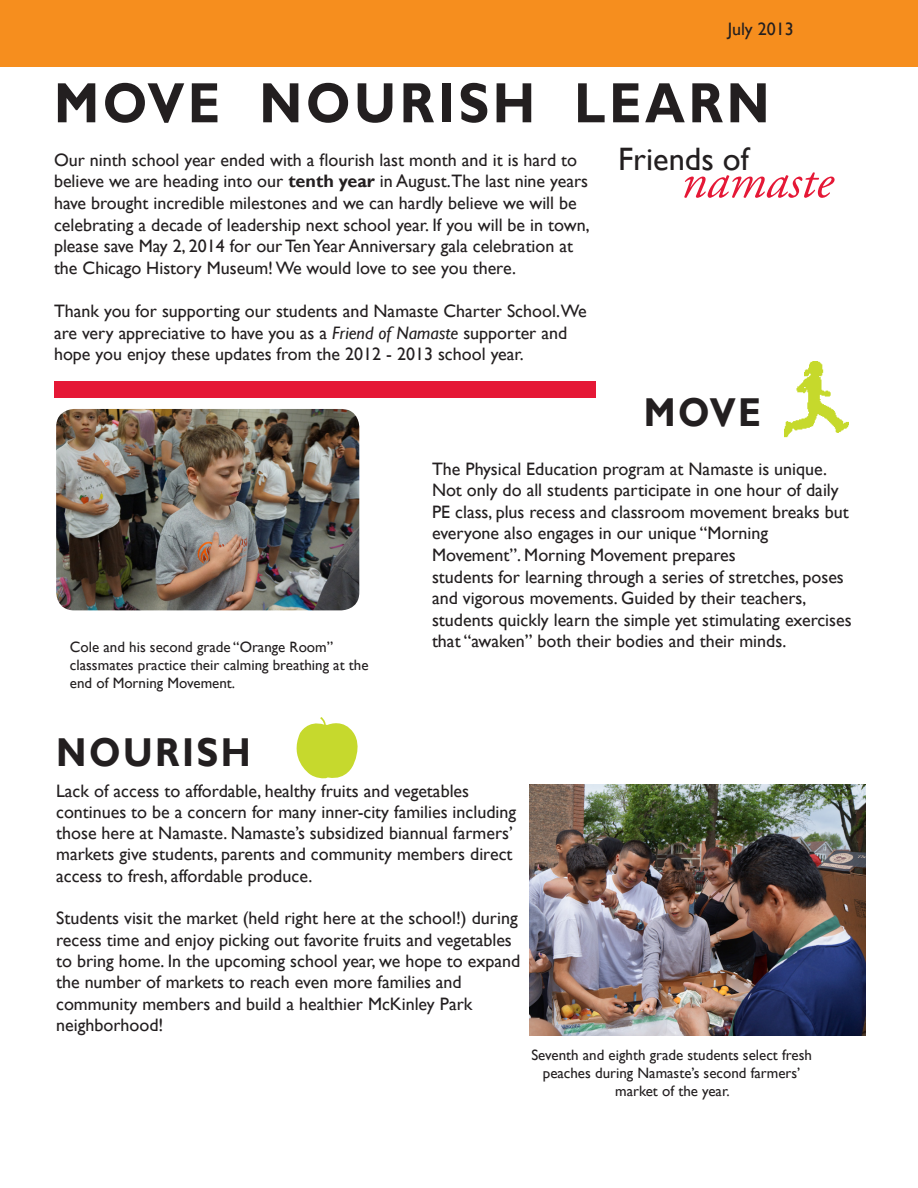
<style>
.page{position:relative;width:918px;height:1188px;background:#fff}
.page>*{position:absolute;margin:0;border:0;box-sizing:border-box;transform-origin:0 0}
.t1{font:700 57.15px "Gill Sans";letter-spacing:.07em;color:#231f20;scale:.89 1}
.t2{font:italic 50.4px "Adobe Garamond Pro";color:#e51836}
.t3{font:700 40.35px "Gill Sans";letter-spacing:.07em;color:#231f20;scale:.89 1}
.t4{font:32.4px "Gill Sans";color:#231f20}
.t5{font:18px/21.6px "Gill Sans";color:#231f20}
.t6{font:15px/18px "Gill Sans";color:#231f20;text-align:center}
.s1{font-weight:700}
.s2{font-style:italic}
</style>
<div class="page">
<div style="left:0;top:0;width:918px;height:67px;background:#f68e1e"></div>
<div style="left:55px;top:381px;width:541px;height:17px;background:#e51836"></div>
<img style="left:56px;top:409px;width:303px;height:201px">
<img style="left:784px;top:362px;width:65px;height:75px">
<svg style="left:296px;top:717px;width:62px;height:62px"></svg>
<img style="left:529px;top:784px;width:336px;height:252px">
<p class="t5" style="left:728px;top:18px;width:67px">July 2013</p>
<p class="t1" style="left:54px;top:69px;width:806px">MOVE NOURISH LEARN</p>
<p class="t4" style="left:618px;top:140px;width:132px">Friends of</p>
<p class="t2" style="left:681px;top:151px;width:153px">namaste</p>
<p class="t5" style="left:54px;top:149px;width:537px">Our ninth school year ended with a flourish last month and it is hard to believe we are heading into our <span class="s1">tenth year</span> in August.The last nine years have brought incredible milestones and we can hardly believe we will be celebrating a decade of leadership next school year. If you will be in town, please save May 2, 2014 for our Ten Year Anniversary gala celebration at the Chicago History Museum! We would love to see you there.</p>
<p class="t5" style="left:54px;top:301px;width:534px">Thank you for supporting our students and Namaste Charter School.We are very appreciative to have you as a <span class="s2">Friend of Namaste</span> supporter and hope you enjoy these updates from the 2012 - 2013 school year.</p>
<p class="t6" style="left:70px;top:638px;width:265px">Cole and his second grade “Orange Room”</p>
<p class="t6" style="left:70px;top:656px;width:300px;text-align:left">classmates practice their calming breathing at the end of Morning Movement.</p>
<p class="t3" style="left:56px;top:728px;width:220px">NOURISH</p>
<p class="t3" style="left:644px;top:388px;width:133px">MOVE</p>
<p class="t5" style="left:432px;top:458px;width:421px">The Physical Education program at Namaste is unique.<br>Not only do all students participate in one hour of daily PE class, plus recess and classroom movement breaks but everyone also engages in our unique “Morning Movement”. Morning Movement prepares<br>students for learning through a series of stretches, poses and vigorous movements. Guided by their teachers, students quickly learn the simple yet stimulating exercises that “awaken” both their bodies and their minds.</p>
<p class="t5" style="left:56px;top:780px;width:415px">Lack of access to affordable, healthy fruits and vegetables</p>
<p class="t5" style="left:56px;top:801px;width:462px">continues to be a concern for many inner-city families including those here at Namaste. Namaste’s subsidized biannual farmers’ markets give students, parents and community members direct access to fresh, affordable produce.</p>
<p class="t5" style="left:56px;top:908px;width:466px">Students visit the market (held right here at the school!) during recess time and enjoy picking out favorite fruits and vegetables to bring home. In the upcoming school year, we hope to expand the number of markets to reach even more families and</p>
<p class="t5" style="left:56px;top:993px;width:418px">community members and build a healthier McKinley Park</p>
<p class="t5" style="left:56px;top:1014px;width:109px">neighborhood!</p>
<p class="t6" style="left:531px;top:1046px;width:282px">Seventh and eighth grade students select fresh peaches during Namaste’s second farmers’ market of the year.</p>
</div>
